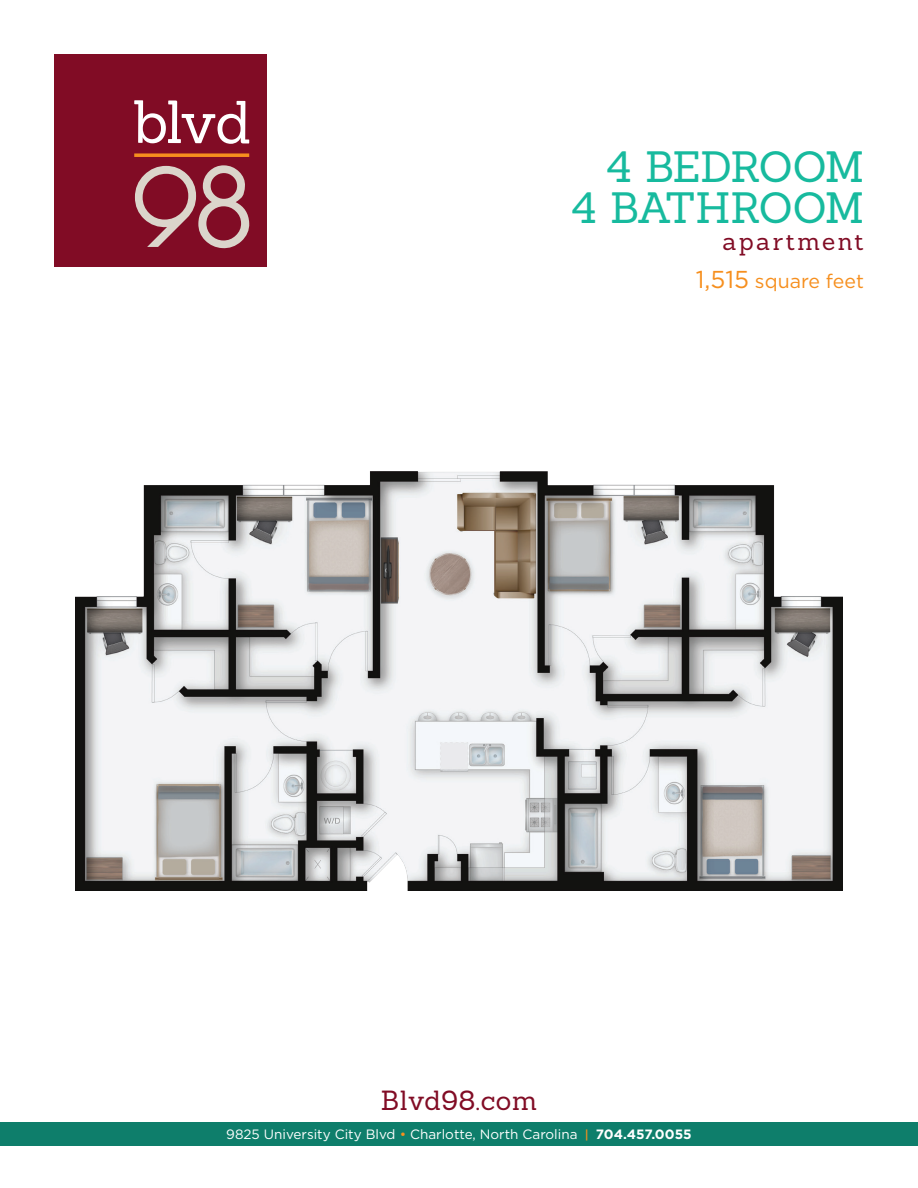
<style>
.page{position:relative;width:918px;height:1188px;background:#fff}
.page>*{position:absolute;margin:0;border:0;box-sizing:border-box;transform-origin:0 0}
.t1{font:42.75px/41.5px "Sanchez";letter-spacing:-.04em;color:#17ba9e;text-align:right}
.t2{font:27px "Sanchez";letter-spacing:.025em;color:#810c25}
.t3{font:24.45px "Sanchez";letter-spacing:.095em;color:#810c25}
.t4{font:19.5px "Gotham";color:#f68f1e}
.t5{font:13.5px "Gotham";color:#fff}
.s1{font-size:24.45px}
.s2{color:#f68f1e}
.s3{font-weight:500;font-size:12px;color:#f68f1e}
.s4{font-weight:700}
</style>
<div class="page">
<div style="left:0;top:1122px;width:918px;height:24px;background:#0e7e6b"></div>
<img style="left:75px;top:472px;width:768px;height:418px">
<div style="left:54px;top:54px;width:212px;height:212px;background:#810c25"></div>
<svg style="left:134px;top:100px;width:115px;height:44px"></svg>
<svg style="left:134px;top:153px;width:115px;height:4px"></svg>
<svg style="left:135px;top:165px;width:115px;height:84px"></svg>
<h1 class="t1" style="left:571px;top:145px;width:295px">4 BEDROOM<br>4 BATHROOM</h1>
<h3 class="t3" style="left:722px;top:225px;width:143px">apartment</h3>
<h3 class="t4" style="left:696px;top:268px;width:170px"><span class="s1">1,515</span> square feet</h3>
<h2 class="t2" style="left:381px;top:1083px;width:158px">Blvd98.com</h2>
<p class="t5" style="left:226px;top:1125px;width:467px">9825 University City Blvd <span class="s2">•</span> Charlotte, North Carolina <span class="s3">|</span> <span class="s4">704.457.0055</span></p>
</div>
